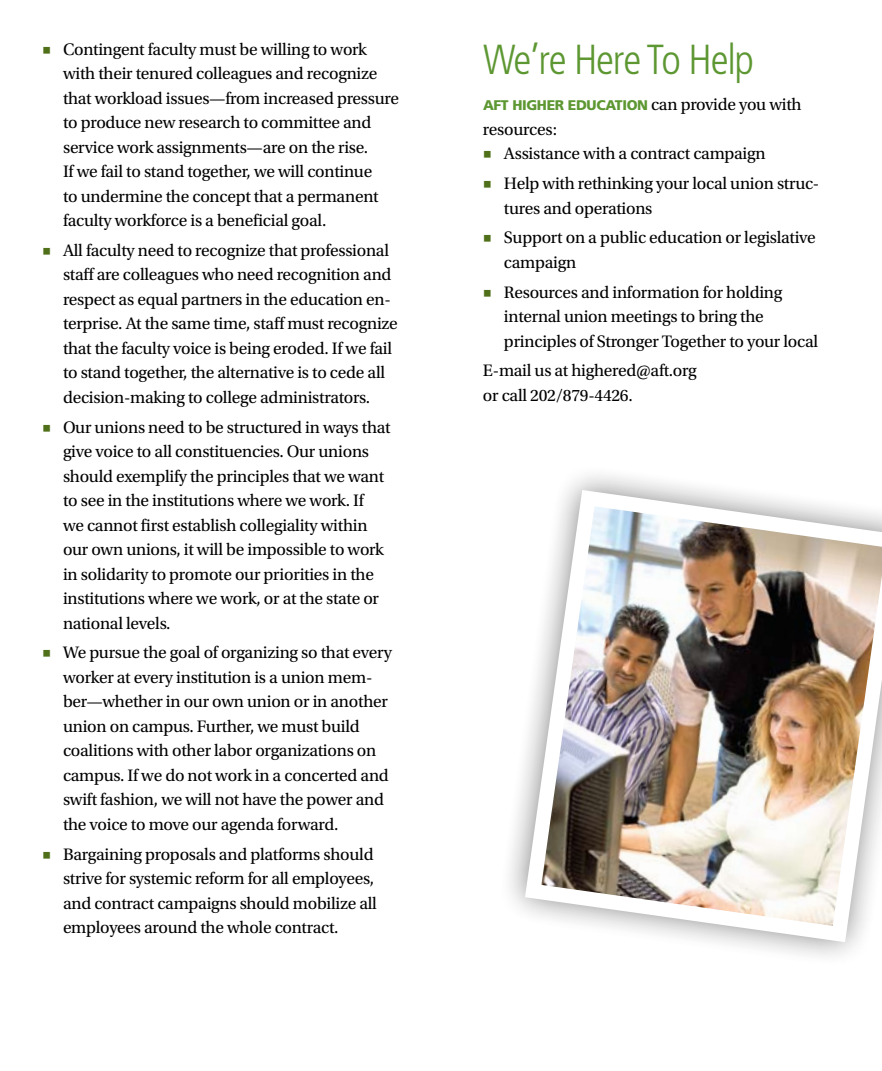
<style>
.page{position:relative;width:882px;height:1071px;background:#fff}
.page>*{position:absolute;margin:0;border:0;box-sizing:border-box;transform-origin:0 0}
.t1{font:300 condensed 42px "Frutiger LT Std";letter-spacing:-.03em;color:#5d9732}
.t2{font:17.5px/24.5px "Utopia Std";letter-spacing:-.015em;color:#000}
.t3{font:900 14px "Frutiger LT Std";color:#5d9732}
.s1{font-family:"Utopia Std Capt";color:#4f6f19}
.s2{font-family:"Frutiger LT Std";font-weight:900;font-size:14px;color:#5d9732}
</style>
<div class="page">
<svg style="left:510px;top:475px;width:338px;height:481px"></svg>
<img style="left:517px;top:482px;width:365px;height:468px">
<p class="t2" style="left:63px;top:37px;width:338px;text-indent:-21px"><span class="s1">■</span> Contingent faculty must be willing to work with their tenured colleagues and recognize that workload issues—from increased pressure to produce new research to committee and service work assignments—are on the rise.<br>If we fail to stand together, we will continue<br>to undermine the concept that a permanent faculty workforce is a beneficial goal.</p>
<p class="t2" style="left:63px;top:238px;width:336px;text-indent:-21px"><span class="s1">■</span> All faculty need to recognize that professional staff are colleagues who need recognition and respect as equal partners in the education en&shy;terprise. At the same time, staff must recognize that the faculty voice is being eroded. If we fail to stand together, the alternative is to cede all decision-making to college administrators.</p>
<p class="t2" style="left:63px;top:415px;width:329px;text-indent:-21px"><span class="s1">■</span> Our unions need to be structured in ways that give voice to all constituencies. Our unions should exemplify the principles that we want to see in the institutions where we work. If<br>we cannot first establish collegiality within our own unions, it will be impossible to work in solidarity to promote our priorities in the institutions where we work, or at the state or national levels.</p>
<p class="t2" style="left:63px;top:641px;width:330px;text-indent:-21px"><span class="s1">■</span> We pursue the goal of organizing so that every worker at every institution is a union mem&shy;ber—whether in our own union or in another union on campus. Further, we must build coalitions with other labor organizations on campus. If we do not work in a concerted and swift fashion, we will not have the power and the voice to move our agenda forward.</p>
<p class="t2" style="left:63px;top:842px;width:316px;text-indent:-21px"><span class="s1">■</span> Bargaining proposals and platforms should strive for systemic reform for all employees, and contract campaigns should mobilize all employees around the whole contract.</p>
<h1 class="t1" style="left:483px;top:35px;width:273px">We’re Here To Help</h1>
<p class="t3" style="left:483px;top:97px;width:10px">AFT</p>
<p class="t2" style="left:483px;top:93px;width:320px;text-indent:29px"><span class="s2">HIGHER EDUCATION</span> can provide you with resources:</p>
<p class="t2" style="left:483px;top:142px;width:284px"><span class="s1">■</span> Assistance with a contract campaign</p>
<p class="t2" style="left:504px;top:171px;width:317px;text-indent:-21px"><span class="s1">■</span> Help with rethinking your local union struc&shy;tures and operations</p>
<p class="t2" style="left:504px;top:226px;width:313px;text-indent:-21px"><span class="s1">■</span> Support on a public education or legislative campaign</p>
<p class="t2" style="left:504px;top:280px;width:316px;text-indent:-21px"><span class="s1">■</span> Resources and information for holding internal union meetings to bring the principles of Stronger Together to your local</p>
<p class="t2" style="left:483px;top:359px;width:215px">E-mail us at highered@aft.org or call 202/879-4426.</p>
</div>
